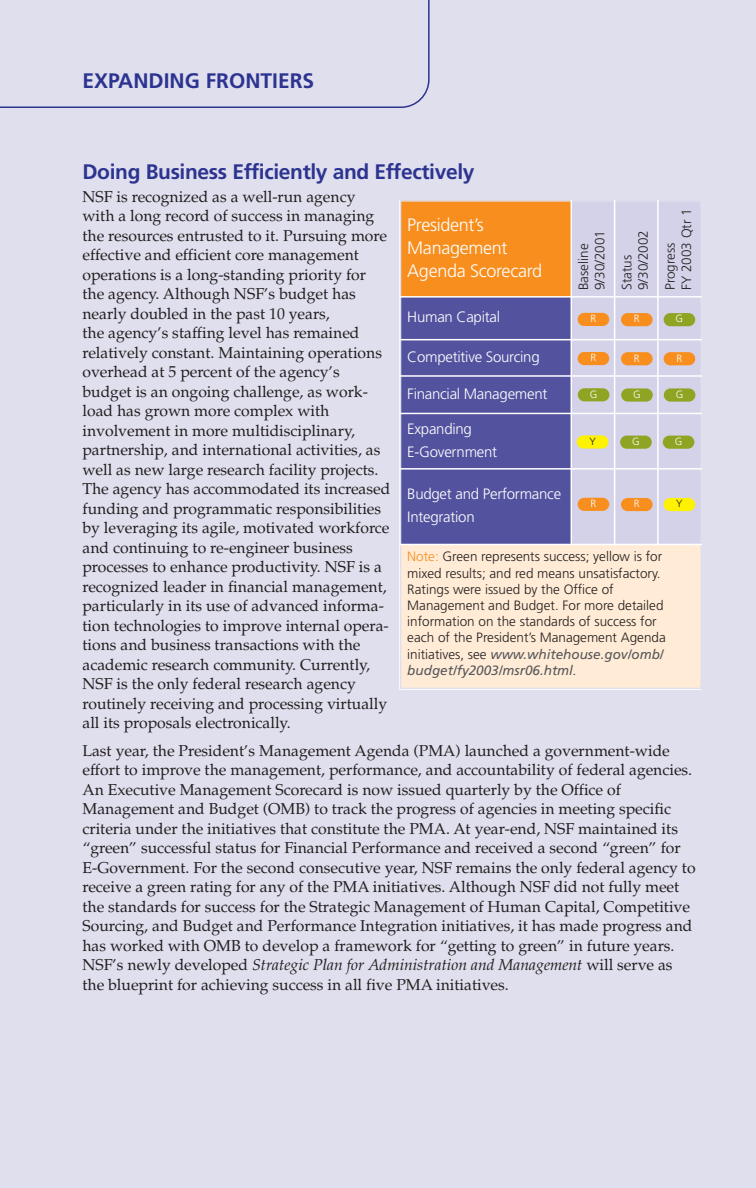
<style>
.page{position:relative;width:756px;height:1188px;background:#e0dfee}
.page>*{position:absolute;margin:0;border:0;box-sizing:border-box;transform-origin:0 0}
.t1{font:700 21px "Frutiger";letter-spacing:-.015em;color:#2d3490}
.t2{font:300 18px/23px "Frutiger";letter-spacing:-.015em;color:#fff}
.t3{font:15.75px/19.5px "Palatino";color:#231f1f}
.t4{font:300 15px/23px "Frutiger";letter-spacing:-.015em;color:#fff}
.t5{font:300 13.5px/16.2px "Frutiger";color:#231f1f}
.t6{font:300 10.5px "Frutiger";color:#fff}
.t7{font:300 10.5px "Frutiger";color:#231f1f}
.s1{font-style:italic}
.s2{color:#f78e1e}
.s3{font-weight:400;font-style:italic;color:#57585b}
</style>
<div class="page">
<div style="left:400px;top:200px;width:171px;height:97px;background:#f78e1e"></div>
<div style="left:571px;top:200px;width:44px;height:97px;background:#d4d2e9"></div>
<div style="left:615px;top:200px;width:43px;height:97px;background:#d4d2e9"></div>
<div style="left:658px;top:200px;width:44px;height:97px;background:#d4d2e9"></div>
<div style="left:400px;top:297px;width:171px;height:43px;background:#52529f"></div>
<div style="left:571px;top:297px;width:131px;height:43px;background:#d4d2e9"></div>
<div style="left:400px;top:340px;width:171px;height:36px;background:#52529f"></div>
<div style="left:571px;top:340px;width:131px;height:36px;background:#d4d2e9"></div>
<div style="left:400px;top:376px;width:171px;height:37px;background:#52529f"></div>
<div style="left:571px;top:376px;width:131px;height:37px;background:#d4d2e9"></div>
<div style="left:400px;top:413px;width:171px;height:56px;background:#52529f"></div>
<div style="left:571px;top:413px;width:131px;height:56px;background:#d4d2e9"></div>
<div style="left:400px;top:469px;width:171px;height:75px;background:#52529f"></div>
<div style="left:571px;top:469px;width:131px;height:75px;background:#d4d2e9"></div>
<div style="left:400px;top:544px;width:301px;height:145px;background:#ffebd6"></div>
<hr style="left:400px;top:200px;width:1px;height:489px;background:#e0dfee">
<hr style="left:700px;top:200px;width:2px;height:489px;background:#e0dfee">
<hr style="left:400px;top:200px;width:302px;height:2px;background:#e0dfee">
<hr style="left:400px;top:688px;width:302px;height:1px;background:#e0dfee">
<svg style="left:0;top:0;width:430px;height:108px"></svg>
<div style="left:578px;top:498px;width:31px;height:13px;background:#f78e1e;border-radius:7px"></div>
<div style="left:621px;top:498px;width:32px;height:13px;background:#f78e1e;border-radius:7px"></div>
<div style="left:664px;top:498px;width:31px;height:13px;background:#fff200;border-radius:7px"></div>
<div style="left:577px;top:435px;width:31px;height:14px;background:#fff200;border-radius:7px"></div>
<div style="left:620px;top:436px;width:32px;height:13px;background:#90a423;border-radius:7px"></div>
<div style="left:663px;top:436px;width:31px;height:13px;background:#90a423;border-radius:7px"></div>
<div style="left:578px;top:388px;width:31px;height:13px;background:#90a423;border-radius:7px"></div>
<div style="left:621px;top:388px;width:32px;height:14px;background:#90a423;border-radius:7px"></div>
<div style="left:664px;top:388px;width:31px;height:14px;background:#90a423;border-radius:7px"></div>
<div style="left:578px;top:352px;width:31px;height:13px;background:#f78e1e;border-radius:7px"></div>
<div style="left:621px;top:352px;width:32px;height:13px;background:#f78e1e;border-radius:7px"></div>
<div style="left:664px;top:352px;width:31px;height:13px;background:#f78e1e;border-radius:7px"></div>
<div style="left:578px;top:313px;width:31px;height:13px;background:#f78e1e;border-radius:7px"></div>
<div style="left:621px;top:313px;width:32px;height:13px;background:#f78e1e;border-radius:7px"></div>
<div style="left:664px;top:313px;width:31px;height:13px;background:#90a423;border-radius:7px"></div>
<hr style="left:657px;top:200px;width:2px;height:345px;background:#fff">
<hr style="left:614px;top:200px;width:1px;height:345px;background:#fff">
<hr style="left:571px;top:200px;width:1px;height:345px;background:#fff">
<hr style="left:400px;top:544px;width:302px;height:1px;background:#fff">
<hr style="left:400px;top:468px;width:302px;height:2px;background:#fff">
<hr style="left:400px;top:413px;width:302px;height:1px;background:#fff">
<hr style="left:400px;top:375px;width:302px;height:2px;background:#fff">
<hr style="left:400px;top:339px;width:302px;height:1px;background:#fff">
<hr style="left:400px;top:296px;width:302px;height:2px;background:#fff">
<p class="t1" style="left:83px;top:73px;width:233px">EXPANDING FRONTIERS</p>
<p class="t1" style="left:82px;top:164px;width:394px">Doing Business Efficiently and Effectively</p>
<p class="t3" style="left:82px;top:189px;width:309px">NSF is recognized as a well-run agency with a long record of success in managing the resources entrusted to it. Pursuing more effective and efficient core management operations is a long-standing priority for the agency. Although NSF’s budget has nearly doubled in the past 10 years,<br>the agency’s staffing level has remained relatively constant. Maintaining operations overhead at 5 percent of the agency’s budget is an ongoing challenge, as work&shy;load has grown more complex with involvement in more multidisciplinary, partnership, and international activities, as well as new large research facility projects.<br>The agency has accommodated its increased funding and programmatic responsibilities by leveraging its agile, motivated workforce and continuing to re-engineer business processes to enhance productivity. NSF is a recognized leader in financial management, particularly in its use of advanced informa&shy;tion technologies to improve internal opera&shy;tions and business transactions with the academic research community. Currently, NSF is the only federal research agency routinely receiving and processing virtually all its proposals electronically.</p>
<p class="t3" style="left:82px;top:742px;width:615px">Last year, the President’s Management Agenda (PMA) launched a government-wide effort to improve the management, performance, and accountability of federal agencies.<br>An Executive Management Scorecard is now issued quarterly by the Office of Management and Budget (OMB) to track the progress of agencies in meeting specific criteria under the initiatives that constitute the PMA. At year-end, NSF maintained its “green” successful status for Financial Performance and received a second “green” for E-Government. For the second consecutive year, NSF remains the only federal agency to receive a green rating for any of the PMA initiatives. Although NSF did not fully meet the standards for success for the Strategic Management of Human Capital, Competitive Sourcing, and Budget and Performance Integration initiatives, it has made progress and has worked with OMB to develop a framework for “getting to green” in future years.<br>NSF’s newly developed <span class="s1">Strategic Plan for Administration and Management</span> will serve as the blueprint for achieving success in all five PMA initiatives.</p>
<p class="t5" style="left:663px;top:290px;width:83px;rotate:-90deg">Progress<br>FY 2003 Qtr 1</p>
<p class="t2" style="left:407px;top:214px;width:136px">President’s<br>Management<br>Agenda Scorecard</p>
<p class="t5" style="left:576px;top:290px;width:62px;rotate:-90deg">Baseline<br>9/30/2001</p>
<p class="t5" style="left:620px;top:290px;width:62px;rotate:-90deg">Status<br>9/30/2002</p>
<p class="t4" style="left:407px;top:307px;width:94px">Human Capital</p>
<p class="t4" style="left:407px;top:346px;width:134px">Competitive Sourcing</p>
<p class="t4" style="left:407px;top:383px;width:142px">Financial Management</p>
<p class="t4" style="left:407px;top:418px;width:91px">Expanding<br>E-Government</p>
<p class="t4" style="left:407px;top:484px;width:155px">Budget and Performance<br>Integration</p>
<p class="t5" style="left:407px;top:550px;width:260px"><span class="s2">Note:</span> Green represents success; yellow is for mixed results; and red means unsatisfactory.<br>Ratings were issued by the Office of Management and Budget. For more detailed information on the standards of success for each of the President’s Management Agenda initiatives, see <span class="s3">www.whitehouse.gov/omb/ budget/fy2003/msr06.html</span><span class="s1">.</span></p>
<p class="t6" style="left:591px;top:314px;width:7px">R</p>
<p class="t6" style="left:634px;top:315px;width:7px">R</p>
<p class="t6" style="left:676px;top:315px;width:9px">G</p>
<p class="t6" style="left:591px;top:353px;width:7px">R</p>
<p class="t6" style="left:634px;top:354px;width:7px">R</p>
<p class="t6" style="left:677px;top:354px;width:7px">R</p>
<p class="t6" style="left:590px;top:390px;width:9px">G</p>
<p class="t6" style="left:633px;top:390px;width:9px">G</p>
<p class="t6" style="left:676px;top:390px;width:9px">G</p>
<p class="t7" style="left:589px;top:437px;width:8px">Y</p>
<p class="t6" style="left:632px;top:437px;width:9px">G</p>
<p class="t6" style="left:675px;top:437px;width:9px">G</p>
<p class="t6" style="left:591px;top:499px;width:7px">R</p>
<p class="t6" style="left:634px;top:499px;width:7px">R</p>
<p class="t7" style="left:676px;top:499px;width:8px">Y</p>
</div>
